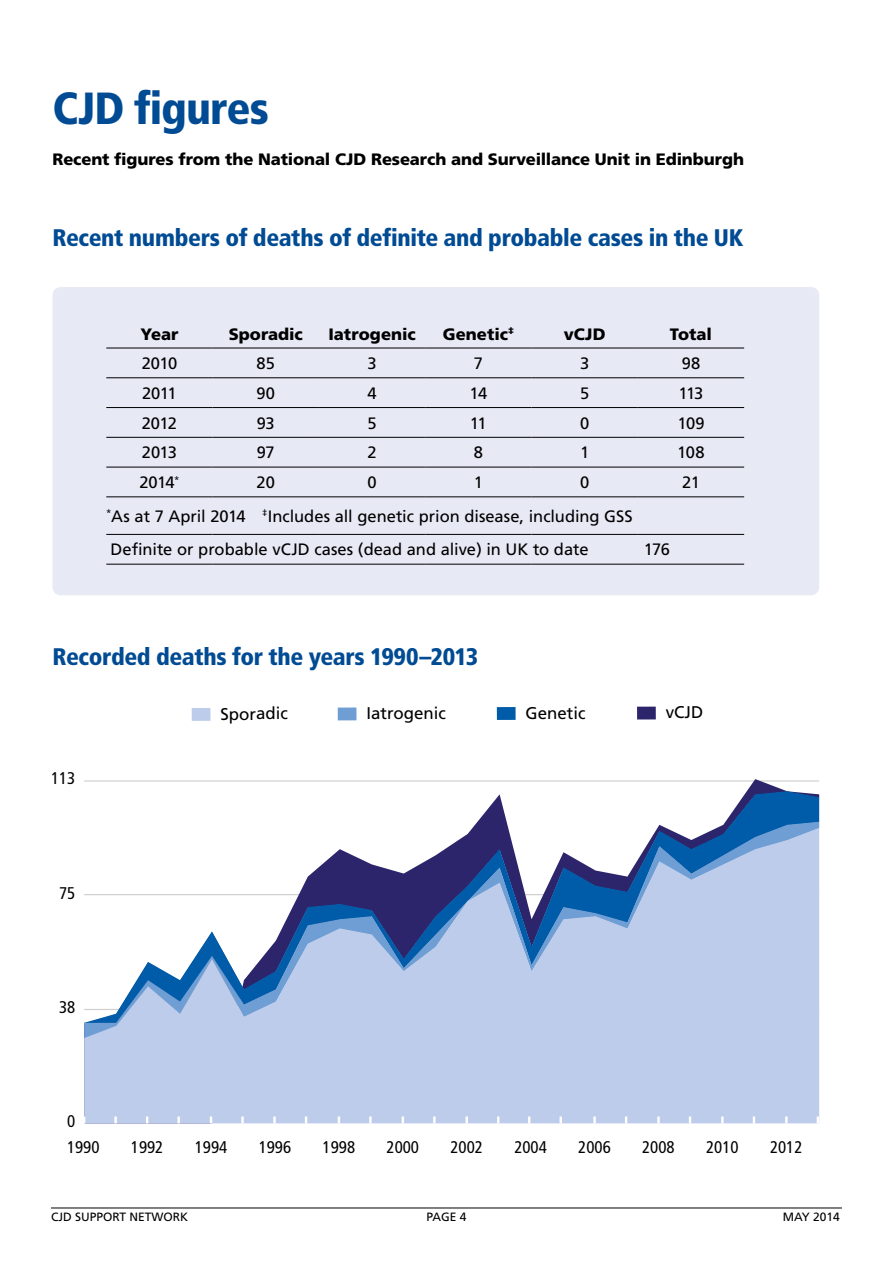
<style>
.page{position:relative;width:893px;height:1263px;background:#fff}
.page>*{position:absolute;margin:0;border:0;box-sizing:border-box;transform-origin:0 0}
.t1{font:900 condensed 45px "Frutiger";letter-spacing:-.02em;color:#004b93}
.t2{font:900 condensed 24px "Frutiger";letter-spacing:-.015em;color:#004b93}
.t3{font:condensed 16.95px "Frutiger";color:#000}
.t4{font:16.95px "Frutiger";letter-spacing:-.005em;color:#000}
.t5{font:16.5px/33.6px "Frutiger";letter-spacing:-.005em;color:#000}
.t6{font:900 16.5px "Frutiger";letter-spacing:-.005em;color:#000}
.t7{font:12px "Frutiger";color:#000}
</style>
<div class="page">
<hr style="left:51px;top:1208px;width:791px;height:1px;background:#000">
<div style="left:53px;top:287px;width:766px;height:308px;background:#e7e9f5;border-radius:9px"></div>
<hr style="left:106px;top:348px;width:107px;height:1px;background:#000">
<hr style="left:213px;top:348px;width:106px;height:1px;background:#000">
<hr style="left:319px;top:348px;width:106px;height:1px;background:#000">
<hr style="left:425px;top:348px;width:106px;height:1px;background:#000">
<hr style="left:531px;top:348px;width:107px;height:1px;background:#000">
<hr style="left:638px;top:348px;width:106px;height:1px;background:#000">
<hr style="left:106px;top:377px;width:107px;height:1px;background:#000">
<hr style="left:213px;top:377px;width:106px;height:1px;background:#000">
<hr style="left:319px;top:377px;width:106px;height:1px;background:#000">
<hr style="left:425px;top:377px;width:106px;height:1px;background:#000">
<hr style="left:531px;top:377px;width:107px;height:1px;background:#000">
<hr style="left:638px;top:377px;width:106px;height:1px;background:#000">
<hr style="left:106px;top:407px;width:107px;height:1px;background:#000">
<hr style="left:213px;top:407px;width:106px;height:1px;background:#000">
<hr style="left:319px;top:407px;width:106px;height:1px;background:#000">
<hr style="left:425px;top:407px;width:106px;height:1px;background:#000">
<hr style="left:531px;top:407px;width:107px;height:1px;background:#000">
<hr style="left:638px;top:407px;width:106px;height:1px;background:#000">
<hr style="left:106px;top:437px;width:107px;height:1px;background:#000">
<hr style="left:213px;top:437px;width:106px;height:1px;background:#000">
<hr style="left:319px;top:437px;width:106px;height:1px;background:#000">
<hr style="left:425px;top:437px;width:106px;height:1px;background:#000">
<hr style="left:531px;top:437px;width:107px;height:1px;background:#000">
<hr style="left:638px;top:437px;width:106px;height:1px;background:#000">
<hr style="left:106px;top:467px;width:107px;height:1px;background:#000">
<hr style="left:213px;top:467px;width:106px;height:1px;background:#000">
<hr style="left:319px;top:467px;width:106px;height:1px;background:#000">
<hr style="left:425px;top:467px;width:106px;height:1px;background:#000">
<hr style="left:531px;top:467px;width:107px;height:1px;background:#000">
<hr style="left:638px;top:467px;width:106px;height:1px;background:#000">
<hr style="left:106px;top:497px;width:107px;height:1px;background:#000">
<hr style="left:213px;top:497px;width:106px;height:1px;background:#000">
<hr style="left:319px;top:497px;width:106px;height:1px;background:#000">
<hr style="left:425px;top:497px;width:106px;height:1px;background:#000">
<hr style="left:531px;top:497px;width:107px;height:1px;background:#000">
<hr style="left:638px;top:497px;width:106px;height:1px;background:#000">
<hr style="left:106px;top:534px;width:107px;height:1px;background:#000">
<hr style="left:213px;top:534px;width:106px;height:1px;background:#000">
<hr style="left:319px;top:534px;width:106px;height:1px;background:#000">
<hr style="left:425px;top:534px;width:106px;height:1px;background:#000">
<hr style="left:531px;top:534px;width:107px;height:1px;background:#000">
<hr style="left:638px;top:534px;width:106px;height:1px;background:#000">
<hr style="left:106px;top:564px;width:107px;height:1px;background:#000">
<hr style="left:213px;top:564px;width:106px;height:1px;background:#000">
<hr style="left:319px;top:564px;width:106px;height:1px;background:#000">
<hr style="left:425px;top:564px;width:106px;height:1px;background:#000">
<hr style="left:531px;top:564px;width:107px;height:1px;background:#000">
<hr style="left:638px;top:564px;width:106px;height:1px;background:#000">
<svg style="left:84px;top:779px;width:735px;height:12px"></svg>
<svg style="left:477px;top:791px;width:342px;height:31px"></svg>
<svg style="left:472px;top:822px;width:347px;height:6px"></svg>
<svg style="left:84px;top:828px;width:735px;height:295px;fill:#bcccea"></svg>
<div style="left:192px;top:708px;width:18px;height:13px;background:#bcccea"></div>
<div style="left:338px;top:707px;width:18px;height:13px;background:#6f9ed4"></div>
<div style="left:497px;top:707px;width:19px;height:13px;background:#005ba8"></div>
<svg style="left:637px;top:707px;width:19px;height:12px"></svg>
<svg style="left:146px;top:1116px;width:2px;height:7px"></svg>
<svg style="left:210px;top:1116px;width:2px;height:7px"></svg>
<svg style="left:273px;top:1116px;width:3px;height:7px"></svg>
<svg style="left:338px;top:1116px;width:2px;height:7px"></svg>
<svg style="left:402px;top:1116px;width:2px;height:7px"></svg>
<svg style="left:466px;top:1116px;width:2px;height:7px"></svg>
<svg style="left:528px;top:1116px;width:2px;height:7px"></svg>
<svg style="left:593px;top:1116px;width:3px;height:7px"></svg>
<svg style="left:657px;top:1116px;width:3px;height:7px"></svg>
<svg style="left:721px;top:1116px;width:3px;height:7px"></svg>
<svg style="left:785px;top:1116px;width:2px;height:7px"></svg>
<svg style="left:114px;top:1116px;width:3px;height:7px"></svg>
<svg style="left:177px;top:1116px;width:3px;height:7px"></svg>
<svg style="left:241px;top:1116px;width:3px;height:7px"></svg>
<svg style="left:305px;top:1116px;width:2px;height:7px"></svg>
<svg style="left:369px;top:1116px;width:3px;height:7px"></svg>
<svg style="left:433px;top:1116px;width:3px;height:7px"></svg>
<svg style="left:497px;top:1116px;width:2px;height:7px"></svg>
<svg style="left:559px;top:1116px;width:3px;height:7px"></svg>
<svg style="left:625px;top:1116px;width:2px;height:7px"></svg>
<svg style="left:689px;top:1116px;width:2px;height:7px"></svg>
<svg style="left:753px;top:1116px;width:2px;height:7px"></svg>
<svg style="left:817px;top:1116px;width:2px;height:7px"></svg>
<h1 class="t1" style="left:53px;top:81px;width:218px">CJD figures</h1>
<p class="t6" style="left:53px;top:149px;width:693px">Recent figures from the National CJD Research and Surveillance Unit in Edinburgh</p>
<h2 class="t2" style="left:53px;top:223px;width:692px">Recent numbers of deaths of definite and probable cases in the UK</h2>
<p class="t6" style="left:140px;top:324px;width:40px">Year</p>
<p class="t6" style="left:229px;top:324px;width:76px">Sporadic</p>
<p class="t6" style="left:328px;top:324px;width:89px">Iatrogenic</p>
<p class="t6" style="left:443px;top:324px;width:73px">Genetic<sup>‡</sup></p>
<p class="t6" style="left:564px;top:324px;width:43px">vCJD</p>
<p class="t6" style="left:670px;top:324px;width:44px">Total</p>
<p class="t5" style="left:142px;top:347px;width:37px">2010</p>
<p class="t5" style="left:257px;top:347px;width:20px">85</p>
<p class="t5" style="left:367px;top:347px;width:11px">3</p>
<p class="t5" style="left:474px;top:347px;width:11px">7</p>
<p class="t5" style="left:580px;top:347px;width:11px">3</p>
<p class="t5" style="left:682px;top:347px;width:20px">98</p>
<p class="t5" style="left:142px;top:376px;width:36px">2011</p>
<p class="t5" style="left:256px;top:376px;width:20px">90</p>
<p class="t5" style="left:367px;top:376px;width:11px">4</p>
<p class="t5" style="left:470px;top:376px;width:19px">14</p>
<p class="t5" style="left:580px;top:376px;width:11px">5</p>
<p class="t5" style="left:678px;top:376px;width:27px">113</p>
<p class="t5" style="left:142px;top:406px;width:37px">2012</p>
<p class="t5" style="left:257px;top:406px;width:20px">93</p>
<p class="t5" style="left:367px;top:406px;width:11px">5</p>
<p class="t5" style="left:470px;top:406px;width:18px">11</p>
<p class="t5" style="left:580px;top:406px;width:11px">0</p>
<p class="t5" style="left:677px;top:406px;width:29px">109</p>
<p class="t5" style="left:142px;top:436px;width:37px">2013</p>
<p class="t5" style="left:257px;top:436px;width:20px">97</p>
<p class="t5" style="left:367px;top:436px;width:11px">2</p>
<p class="t5" style="left:474px;top:436px;width:11px">8</p>
<p class="t5" style="left:580px;top:436px;width:11px">1</p>
<p class="t5" style="left:677px;top:436px;width:29px">108</p>
<p class="t5" style="left:139px;top:466px;width:42px">2014<sup>*</sup></p>
<p class="t5" style="left:257px;top:466px;width:20px">20</p>
<p class="t5" style="left:367px;top:466px;width:11px">0</p>
<p class="t5" style="left:474px;top:466px;width:11px">1</p>
<p class="t5" style="left:580px;top:466px;width:11px">0</p>
<p class="t5" style="left:682px;top:466px;width:19px">21</p>
<p class="t5" style="left:106px;top:499px;width:528px"><sup>*</sup>As at 7 April 2014 <sup>‡</sup>Includes all genetic prion disease, including GSS<br>Definite or probable vCJD cases (dead and alive) in UK to date</p>
<p class="t5" style="left:644px;top:533px;width:28px">176</p>
<h2 class="t2" style="left:53px;top:642px;width:427px">Recorded deaths for the years 1990–2013</h2>
<p class="t3" style="left:51px;top:768px;width:26px">113</p>
<p class="t3" style="left:59px;top:883px;width:18px">75</p>
<p class="t3" style="left:59px;top:997px;width:18px">38</p>
<p class="t3" style="left:67px;top:1111px;width:10px">0</p>
<p class="t4" style="left:220px;top:704px;width:69px">Sporadic</p>
<p class="t4" style="left:366px;top:703px;width:81px">Iatrogenic</p>
<p class="t4" style="left:526px;top:703px;width:62px">Genetic</p>
<p class="t4" style="left:666px;top:702px;width:39px">vCJD</p>
<p class="t3" style="left:67px;top:1137px;width:34px">1990</p>
<p class="t3" style="left:131px;top:1137px;width:34px">1992</p>
<p class="t3" style="left:195px;top:1137px;width:34px">1994</p>
<p class="t3" style="left:259px;top:1137px;width:34px">1996</p>
<p class="t3" style="left:323px;top:1137px;width:34px">1998</p>
<p class="t3" style="left:387px;top:1137px;width:34px">2000</p>
<p class="t3" style="left:450px;top:1137px;width:34px">2002</p>
<p class="t3" style="left:514px;top:1137px;width:34px">2004</p>
<p class="t3" style="left:578px;top:1137px;width:34px">2006</p>
<p class="t3" style="left:642px;top:1137px;width:34px">2008</p>
<p class="t3" style="left:706px;top:1137px;width:34px">2010</p>
<p class="t3" style="left:770px;top:1137px;width:34px">2012</p>
<p class="t7" style="left:51px;top:1210px;width:139px">CJD SUPPORT NETWORK</p>
<p class="t7" style="left:426px;top:1210px;width:42px">PAGE 4</p>
<p class="t7" style="left:783px;top:1210px;width:59px">MAY 2014</p>
</div>
